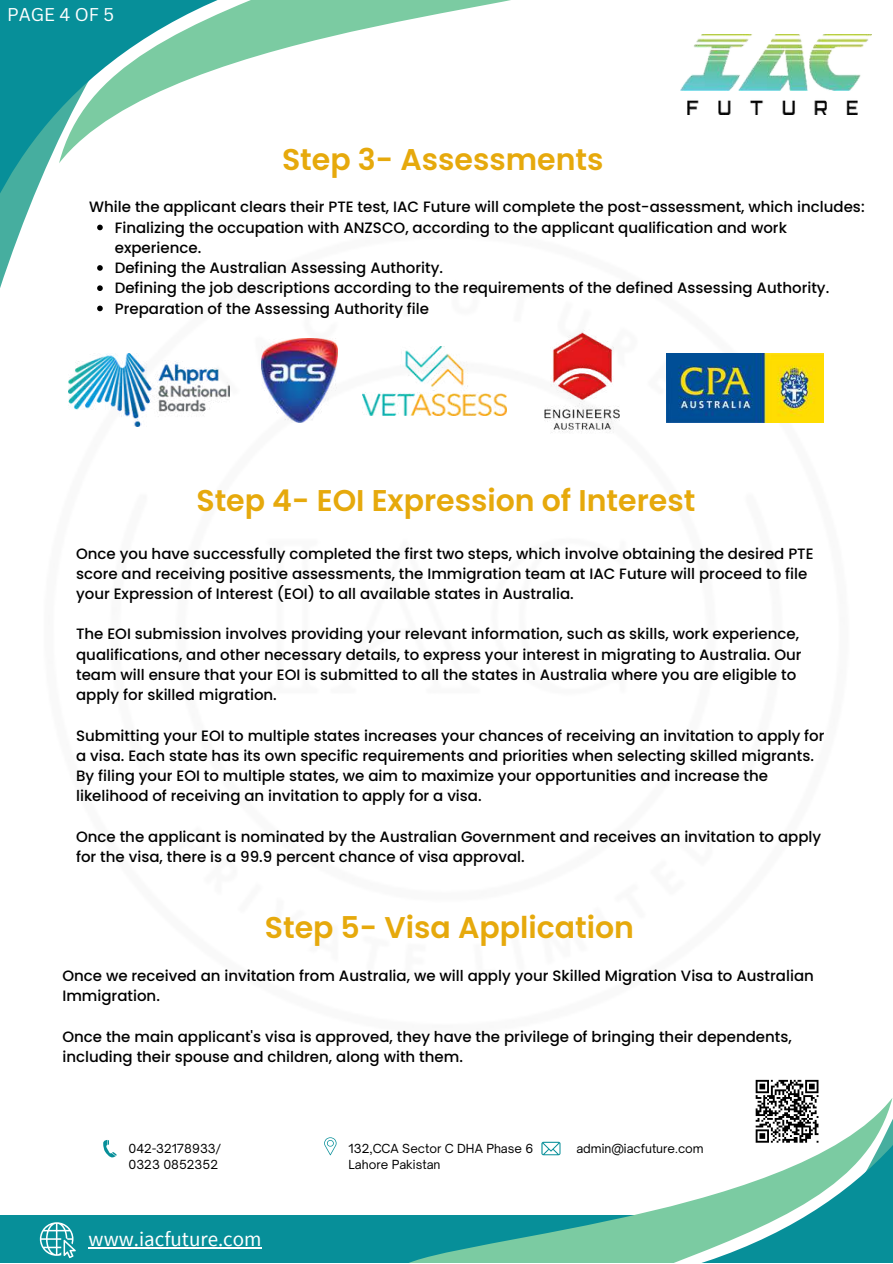
<style>
.page{position:relative;width:893px;height:1264px;background:#fff}
.page>*{position:absolute;margin:0;border:0;box-sizing:border-box;transform-origin:0 0}
.t1{font:600 30px "Poppins";color:#e6a90c}
.t2{font:21px "Source Sans Pro";color:#fff}
.t3{font:18px "Canva Sans";color:#fff}
.t4{font:500 15px/20.2px "Poppins";color:#000}
.t5{font:12px/16px "Open Sauce One";color:#000}
</style>
<div class="page">
<svg style="left:0;top:0;width:101px;height:261px"></svg>
<svg style="left:59px;top:0;width:452px;height:163px"></svg>
<svg style="left:103px;top:1140px;width:14px;height:17px"></svg>
<svg style="left:324px;top:1137px;width:12px;height:18px"></svg>
<div style="left:0;top:1214px;width:666px;height:48px;background:#078f99"></div>
<svg style="left:397px;top:1141px;width:356px;height:121px"></svg>
<img style="left:680px;top:35px;width:191px;height:80px">
<div style="left:751px;top:1076px;width:71px;height:70px;background:#fff"></div>
<svg style="left:753px;top:1079px;width:139px;height:183px"></svg>
<img style="left:666px;top:354px;width:157px;height:68px">
<img style="left:69px;top:354px;width:161px;height:73px">
<img style="left:261px;top:338px;width:76px;height:85px">
<img style="left:544px;top:330px;width:76px;height:103px">
<img style="left:362px;top:346px;width:144px;height:69px">
<svg style="left:97px;top:225px;width:6px;height:5px"></svg>
<svg style="left:97px;top:265px;width:6px;height:6px"></svg>
<svg style="left:97px;top:285px;width:6px;height:6px"></svg>
<svg style="left:97px;top:305px;width:6px;height:6px"></svg>
<svg style="left:40px;top:1222px;width:36px;height:36px"></svg>
<hr style="left:89px;top:1246px;width:172px;height:2px;background:#fff">
<p class="t3" style="left:7px;top:2px;width:108px">PAGE 4 OF 5</p>
<h1 class="t1" style="left:282px;top:138px;width:323px">Step 3- Assessments</h1>
<p class="t4" style="left:89px;top:197px;width:776px">While the applicant clears their PTE test, IAC Future will complete the post-assessment, which includes:</p>
<p class="t4" style="left:115px;top:217px;width:716px">Finalizing the occupation with ANZSCO, according to the applicant qualification and work experience.<br>Defining the Australian Assessing Authority.<br>Defining the job descriptions according to the requirements of the defined Assessing Authority.<br>Preparation of the Assessing Authority file</p>
<h1 class="t1" style="left:196px;top:480px;width:500px">Step 4- EOI Expression of Interest</h1>
<p class="t4" style="left:76px;top:543px;width:739px">Once you have successfully completed the first two steps, which involve obtaining the desired PTE score and receiving positive assessments, the Immigration team at IAC Future will proceed to file your Expression of Interest (EOI) to all available states in Australia.</p>
<p class="t4" style="left:76px;top:624px;width:727px">The EOI submission involves providing your relevant information, such as skills, work experience, qualifications, and other necessary details, to express your interest in migrating to Australia. Our team will ensure that your EOI is submitted to all the states in Australia where you are eligible to apply for skilled migration.</p>
<p class="t4" style="left:76px;top:725px;width:750px">Submitting your EOI to multiple states increases your chances of receiving an invitation to apply for a visa. Each state has its own specific requirements and priorities when selecting skilled migrants.<br>By filing your EOI to multiple states, we aim to maximize your opportunities and increase the likelihood of receiving an invitation to apply for a visa.</p>
<p class="t4" style="left:76px;top:826px;width:746px">Once the applicant is nominated by the Australian Government and receives an invitation to apply for the visa, there is a 99.9 percent chance of visa approval.</p>
<h1 class="t1" style="left:265px;top:906px;width:371px">Step 5- Visa Application</h1>
<p class="t4" style="left:62px;top:965px;width:753px">Once we received an invitation from Australia, we will apply your Skilled Migration Visa to Australian<br>Immigration.</p>
<p class="t4" style="left:62px;top:1026px;width:731px">Once the main applicant's visa is approved, they have the privilege of bringing their dependents, including their spouse and children, along with them.</p>
<p class="t5" style="left:128px;top:1140px;width:94px">042-32178933/<br>0323 0852352</p>
<p class="t5" style="left:348px;top:1139px;width:186px">132,CCA Sector C DHA Phase 6<br>Lahore Pakistan</p>
<h2 class="t2" style="left:89px;top:1225px;width:174px">www.iacfuture.com</h2>
<p class="t5" style="left:576px;top:1140px;width:129px">admin@iacfuture.com</p>
</div>
